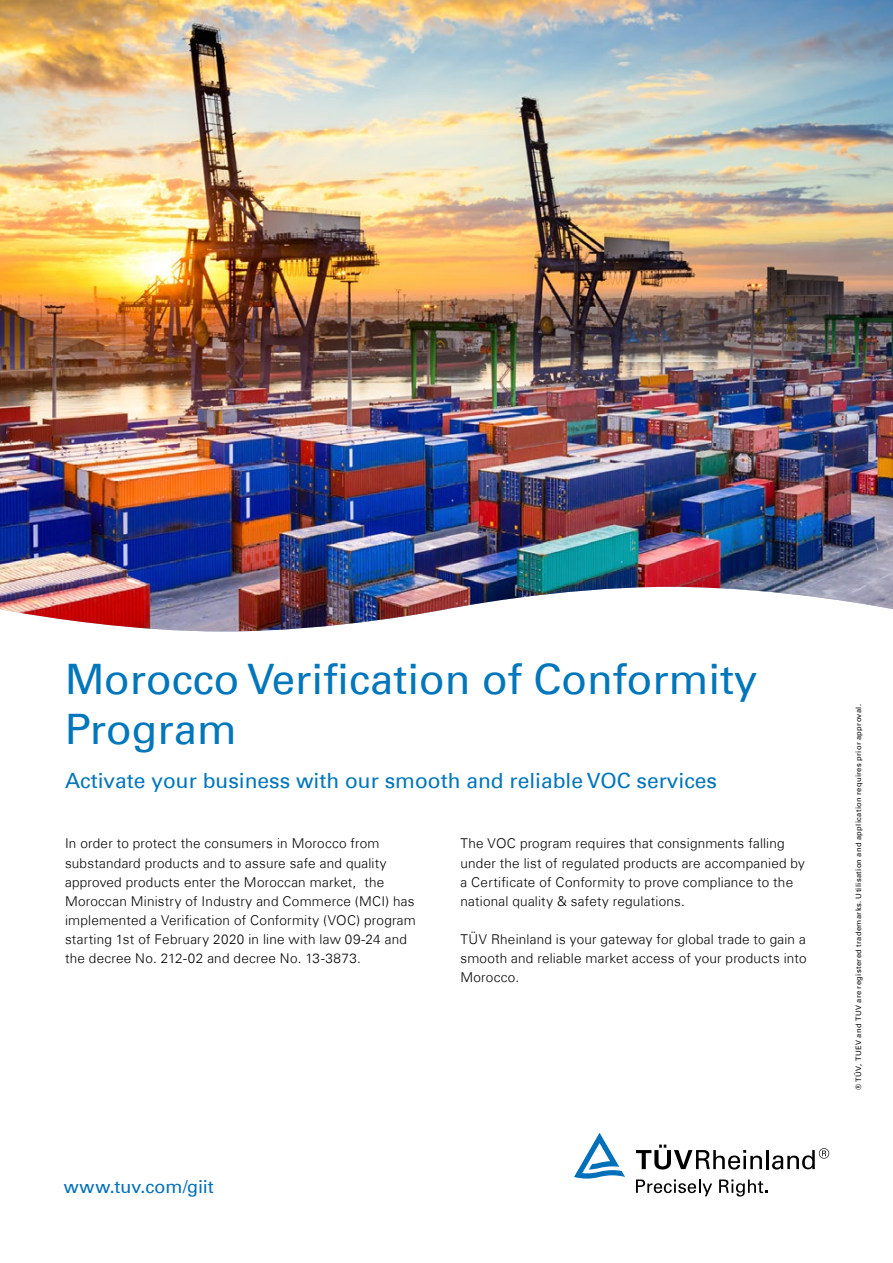
<style>
.page{position:relative;width:893px;height:1263px;background:#fff}
.page>*{position:absolute;margin:0;border:0;box-sizing:border-box;transform-origin:0 0}
.t1{font:42px/50.4px "Univers Com 55 Roman";color:#0076bb}
.t2{font:21px "Univers Com 55 Roman";color:#0076bb}
.t3{font:18px "Univers Com 55 Roman";color:#0070ba}
.t4{font:300 13.5px/19.2px "Univers Com 45";letter-spacing:.015em;color:#000}
.t5{font:7.5px "Univers Com 55 Roman";letter-spacing:.05em;color:#000}
</style>
<div class="page">
<svg style="left:636px;top:1144px;width:126px;height:25px"></svg>
<hr style="left:766px;top:1150px;width:3px;height:19px;background:#000">
<svg style="left:772px;top:1148px;width:57px;height:21px"></svg>
<svg style="left:574px;top:1133px;width:51px;height:45px"></svg>
<svg style="left:636px;top:1179px;width:76px;height:17px"></svg>
<svg style="left:719px;top:1179px;width:48px;height:17px"></svg>
<img style="left:0;top:0;width:893px;height:631px">
<h1 class="t1" style="left:65px;top:654px;width:694px">Morocco Verification of Conformity<br>Program</h1>
<h2 class="t2" style="left:65px;top:768px;width:654px">Activate your business with our smooth and reliable VOC services</h2>
<p class="t4" style="left:65px;top:834px;width:352px">In order to protect the consumers in Morocco from substandard products and to assure safe and quality approved products enter the Moroccan market, the Moroccan Ministry of Industry and Commerce (MCI) has implemented a Verification of Conformity (VOC) program starting 1st of February 2020 in line with law 09-24 and the decree No. 212-02 and decree No. 13-3873.</p>
<p class="t4" style="left:460px;top:834px;width:346px">The VOC program requires that consignments falling under the list of regulated products are accompanied by a Certificate of Conformity to prove compliance to the national quality &amp; safety regulations.</p>
<p class="t4" style="left:460px;top:930px;width:348px;text-align:justify">TÜV Rheinland is your gateway for global trade to gain a smooth and reliable market access of your products into Morocco.</p>
<h3 class="t3" style="left:64px;top:1175px;width:152px">www.tuv.com/giit</h3>
<p class="t5" style="left:854px;top:1090px;width:388px;rotate:-90deg">® TÜV, TUEV and TUV are registered trademarks. Utilisation and application requires prior approval.</p>
</div>
